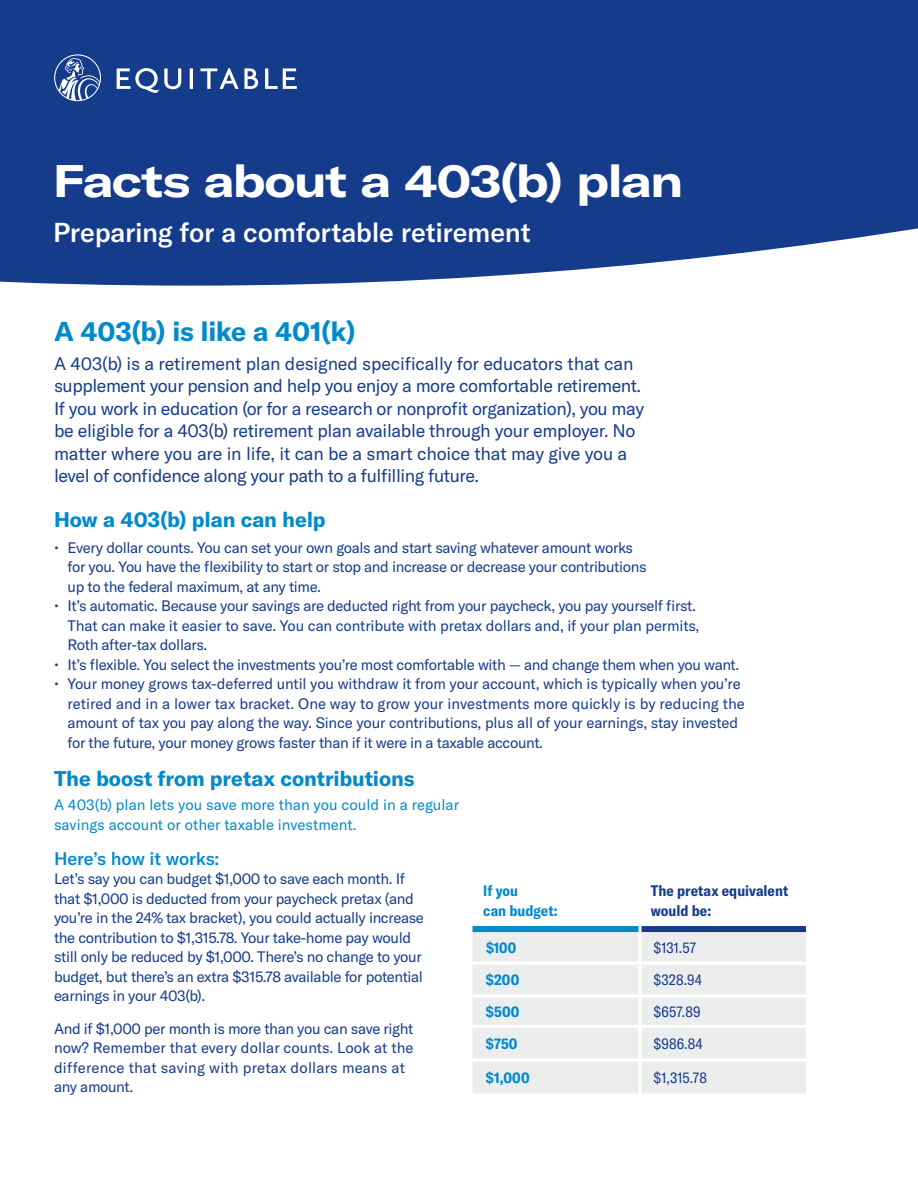
<style>
.page{position:relative;width:918px;height:1188px;background:#fff}
.page>*{position:absolute;margin:0;border:0;box-sizing:border-box;transform-origin:0 0}
.t1{font:700 expanded 45px "GT America";letter-spacing:-.025em;color:#fff}
.t2{font:500 27px "GT America";letter-spacing:-.01em;color:#fff}
.t3{font:700 27px "GT America";letter-spacing:-.01em;color:#008acc}
.t4{font:700 21px "GT America";letter-spacing:-.005em;color:#008acc}
.t5{font:18px/22.5px "GT America";letter-spacing:-.025em;color:#153c8b}
.t6{font:500 18px "GT America";letter-spacing:-.01em;color:#008acc}
.t7{font:15px/19.5px "GT America";letter-spacing:-.025em;color:#153c8b}
.t8{font:15px/19.5px "GT America";color:#153c8b}
.t9{font:15px/19.5px "GT America";color:#008acc}
.t10{font:700 condensed 15px/19.5px "GT America";letter-spacing:.005em;color:#008acc}
.t11{font:condensed 15px "GT America";letter-spacing:.01em;color:#153c8b}
.t12{font:700 condensed 15px/19.5px "GT America";letter-spacing:.005em;color:#153c8b}
</style>
<div class="page">
<div style="left:0;top:0;width:918px;height:286px;background:#153c8b"></div>
<div style="left:472px;top:932px;width:334px;height:161px;background:#eceeed"></div>
<hr style="left:639px;top:929px;width:3px;height:33px;background:#fff">
<hr style="left:639px;top:965px;width:3px;height:30px;background:#fff">
<hr style="left:639px;top:998px;width:3px;height:27px;background:#fff">
<hr style="left:639px;top:1062px;width:3px;height:32px;background:#fff">
<hr style="left:472px;top:962px;width:168px;height:3px;background:#fff">
<hr style="left:640px;top:962px;width:169px;height:3px;background:#fff">
<hr style="left:472px;top:995px;width:168px;height:3px;background:#fff">
<hr style="left:640px;top:995px;width:169px;height:3px;background:#fff">
<hr style="left:472px;top:1025px;width:168px;height:3px;background:#fff">
<hr style="left:640px;top:1025px;width:169px;height:3px;background:#fff">
<hr style="left:639px;top:1028px;width:3px;height:31px;background:#fff">
<hr style="left:472px;top:1059px;width:168px;height:3px;background:#fff">
<hr style="left:640px;top:1059px;width:169px;height:3px;background:#fff">
<div style="left:472px;top:926px;width:167px;height:6px;background:#008acc"></div>
<div style="left:642px;top:926px;width:164px;height:6px;background:#153c8b"></div>
<svg style="left:54px;top:54px;width:243px;height:47px"></svg>
<h1 class="t1" style="left:53px;top:153px;width:631px">Facts about a 403(b) plan</h1>
<h2 class="t2" style="left:53px;top:216px;width:479px">Preparing for a comfortable retirement</h2>
<h2 class="t3" style="left:54px;top:314px;width:303px">A 403(b) is like a 401(k)</h2>
<p class="t5" style="left:54px;top:352px;width:592px">A 403(b) is a retirement plan designed specifically for educators that can supplement your pension and help you enjoy a more comfortable retirement.<br>If you work in education (or for a research or nonprofit organization), you may be eligible for a 403(b) retirement plan available through your employer. No matter where you are in life, it can be a smart choice that may give you a level of confidence along your path to a fulfilling future.</p>
<h3 class="t4" style="left:54px;top:506px;width:273px">How a 403(b) plan can help</h3>
<p class="t7" style="left:68px;top:538px;width:581px;text-indent:-14px">• Every dollar counts. You can set your own goals and start saving whatever amount works for you. You have the flexibility to start or stop and increase or decrease your contributions up to the federal maximum, at any time.</p>
<p class="t7" style="left:68px;top:596px;width:634px;text-indent:-14px">• It’s automatic. Because your savings are deducted right from your paycheck, you pay yourself first.<br>That can make it easier to save. You can contribute with pretax dollars and, if your plan permits,<br>Roth after-tax dollars.</p>
<p class="t7" style="left:54px;top:655px;width:687px">• It’s flexible. You select the investments you’re most comfortable with — and change them when you want.</p>
<p class="t7" style="left:68px;top:674px;width:679px;text-indent:-14px">• Your money grows tax-deferred until you withdraw it from your account, which is typically when you’re retired and in a lower tax bracket. One way to grow your investments more quickly is by reducing the amount of tax you pay along the way. Since your contributions, plus all of your earnings, stay invested for the future, your money grows faster than if it were in a taxable account.</p>
<h3 class="t4" style="left:54px;top:766px;width:362px">The boost from pretax contributions</h3>
<p class="t9" style="left:54px;top:795px;width:407px">A 403(b) plan lets you save more than you could in a regular savings account or other taxable investment.</p>
<p class="t6" style="left:54px;top:848px;width:167px">Here’s how it works:</p>
<p class="t7" style="left:54px;top:869px;width:371px">Let’s say you can budget $1,000 to save each month. If that $1,000 is deducted from your paycheck pretax (and you’re in the 24% tax bracket), you could actually increase the contribution to $1,315.78. Your take-home pay would still only be reduced by $1,000. There’s no change to your budget, but there’s an extra $315.78 available for potential earnings in your 403(b).</p>
<p class="t8" style="left:54px;top:1019px;width:361px">And if $1,000 per month is more than you can save right now? Remember that every dollar counts. Look at the difference that saving with pretax dollars means at any amount.</p>
<p class="t10" style="left:483px;top:881px;width:76px">If you<br>can budget:</p>
<p class="t12" style="left:651px;top:881px;width:139px">The pretax equivalent would be:</p>
<p class="t10" style="left:486px;top:938px;width:32px">$100</p>
<p class="t11" style="left:654px;top:939px;width:44px">$131.57</p>
<p class="t10" style="left:486px;top:970px;width:35px">$200</p>
<p class="t11" style="left:654px;top:971px;width:50px">$328.94</p>
<p class="t10" style="left:486px;top:1002px;width:35px">$500</p>
<p class="t11" style="left:654px;top:1003px;width:48px">$657.89</p>
<p class="t10" style="left:486px;top:1034px;width:33px">$750</p>
<p class="t11" style="left:654px;top:1035px;width:51px">$986.84</p>
<p class="t10" style="left:486px;top:1068px;width:45px">$1,000</p>
<p class="t11" style="left:654px;top:1069px;width:55px">$1,315.78</p>
</div>
